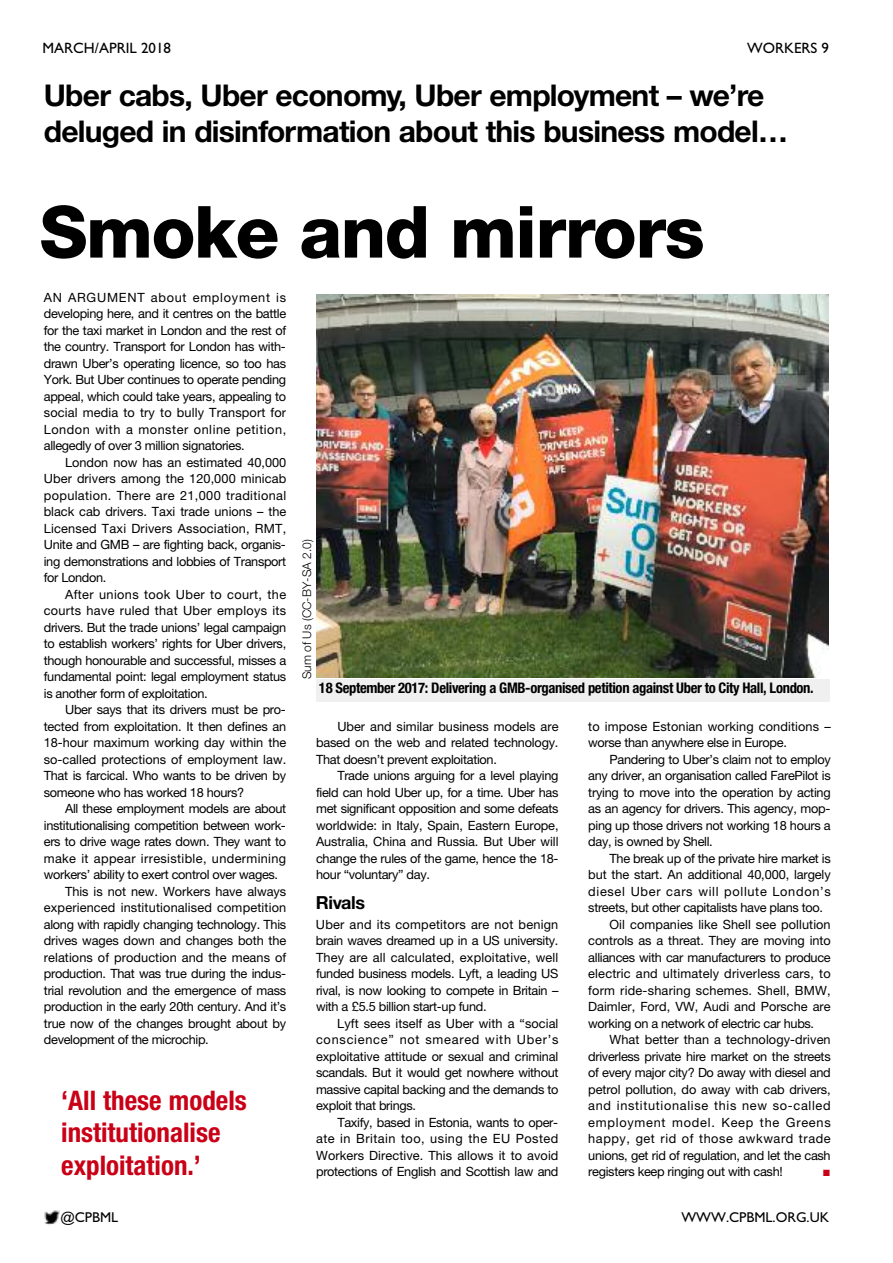
<style>
.page{position:relative;width:893px;height:1263px;background:#fff}
.page>*{position:absolute;margin:0;border:0;box-sizing:border-box;transform-origin:0 0}
.t1{font:800 72px "Helvetica Neue CE";letter-spacing:-.02em;color:#000}
.t2{font:700 30px/36px "Helvetica Neue CE";letter-spacing:-.025em;color:#000}
.t3{font:700 condensed 27px/32.4px "Helvetica Neue LT Std";color:#ca0017}
.t4{font:700 18px "Helvetica Neue CE";letter-spacing:-.025em;color:#000}
.t5{font:15px "Gill Sans";color:#000}
.t6{font:700 condensed 14.7px "Helvetica Neue LT Std";letter-spacing:-.025em;color:#000}
.t7{font:14.25px "Gill Sans";color:#000}
.t8{font:700 13.5px "Times New Roman";color:#ca0017}
.t9{font:12.75px/16.5px "Helvetica Neue CE";letter-spacing:-.025em;color:#000;text-align:justify}
.t10{font:12.75px/16.5px "Helvetica Neue CE";letter-spacing:.01em;color:#000}
.t11{font:12.75px "Helvetica Neue CE";letter-spacing:.015em;color:#000}
.t12{font:12.75px "Helvetica Neue CE";letter-spacing:.055em;color:#000}
.t13{font:12.75px "Helvetica Neue CE";letter-spacing:.005em;color:#000}
.t14{font:12.75px "Helvetica Neue CE";color:#000}
.t15{font:12.75px "Helvetica Neue CE";letter-spacing:.025em;color:#000}
.t16{font:12.75px "Helvetica Neue CE";letter-spacing:.045em;color:#000}
.t17{font:12.75px "Helvetica Neue CE";letter-spacing:.06em;color:#000}
.t18{font:300 12px "Helvetica Neue CE";color:#000}
</style>
<div class="page">
<img style="left:44px;top:1210px;width:16px;height:15px">
<img style="left:317px;top:294px;width:511px;height:384px">
<div style="left:316px;top:679px;width:513px;height:22px;background:#f0f0f0"></div>
<p class="t5" style="left:43px;top:39px;width:130px">MARCH/APRIL 2018</p>
<p class="t5" style="left:747px;top:39px;width:83px">WORKERS 9</p>
<h2 class="t2" style="left:44px;top:80px;width:746px">Uber cabs, Uber economy, Uber employment – we’re deluged in disinformation about this business model…</h2>
<h1 class="t1" style="left:40px;top:206px;width:667px">Smoke and mirrors</h1>
<p class="t9" style="left:44px;top:290px;width:244px">AN ARGUMENT about employment is developing here, and it centres on the battle for the taxi market in London and the rest of the country. Transport for London has with&shy;drawn Uber’s operating licence, so too has York. But Uber continues to operate pending appeal, which could take years, appealing to social media to try to bully Transport for London with a monster online petition, allegedly of over 3 million signatories.</p>
<p class="t9" style="left:44px;top:455px;width:244px;text-indent:21px">London now has an estimated 40,000<br>Uber drivers among the 120,000 minicab population. There are 21,000 traditional black cab drivers. Taxi trade unions – the Licensed Taxi Drivers Association, RMT, Unite and GMB – are fighting back, organis&shy;ing demonstrations and lobbies of Transport for London.</p>
<p class="t9" style="left:44px;top:587px;width:244px;text-indent:21px">After unions took Uber to court, the courts have ruled that Uber employs its drivers. But the trade unions’ legal campaign to establish workers’ rights for Uber drivers, though honourable and successful, misses a fundamental point: legal employment status is another form of exploitation.</p>
<p class="t9" style="left:44px;top:702px;width:244px;text-indent:21px">Uber says that its drivers must be pro&shy;tected from exploitation. It then defines an 18-hour maximum working day within the so-called protections of employment law.<br>That is farcical. Who wants to be driven by someone who has worked 18 hours?</p>
<p class="t9" style="left:65px;top:801px;width:223px">All these employment models are about</p>
<p class="t9" style="left:44px;top:818px;width:244px">institutionalising competition between work-</p>
<p class="t9" style="left:44px;top:834px;width:244px">ers to drive wage rates down. They want to</p>
<p class="t15" style="left:44px;top:853px;width:244px">make it appear irresistible, undermining</p>
<p class="t9" style="left:44px;top:867px;width:236px">workers’ ability to exert control over wages.</p>
<p class="t14" style="left:65px;top:886px;width:223px">This is not new. Workers have always</p>
<p class="t10" style="left:44px;top:900px;width:244px">experienced institutionalised competition</p>
<p class="t9" style="left:44px;top:917px;width:244px">along with rapidly changing technology. This</p>
<p class="t9" style="left:44px;top:933px;width:244px">drives wages down and changes both the</p>
<p class="t13" style="left:44px;top:952px;width:244px">relations of production and the means of</p>
<p class="t9" style="left:44px;top:966px;width:244px">production. That was true during the indus-</p>
<p class="t9" style="left:44px;top:983px;width:244px">trial revolution and the emergence of mass</p>
<p class="t9" style="left:44px;top:999px;width:244px">production in the early 20th century. And it’s</p>
<p class="t9" style="left:44px;top:1016px;width:244px">true now of the changes brought about by</p>
<p class="t9" style="left:44px;top:1032px;width:166px">development of the microchip.</p>
<h3 class="t3" style="left:61px;top:1086px;width:187px">‘All these models institutionalise exploitation.’</h3>
<p class="t18" style="left:303px;top:679px;width:141px;rotate:-90deg">Sum of Us (CC-BY-SA 2.0)</p>
<p class="t6" style="left:319px;top:683px;width:496px">18 September 2017: Delivering a GMB-organised petition against Uber to City Hall, London.</p>
<p class="t9" style="left:316px;top:719px;width:244px;text-indent:21px">Uber and similar business models are based on the web and related technology.<br>That doesn’t prevent exploitation.</p>
<p class="t9" style="left:316px;top:768px;width:244px;text-indent:21px">Trade unions arguing for a level playing field can hold Uber up, for a time. Uber has met significant opposition and some defeats worldwide: in Italy, Spain, Eastern Europe, Australia, China and Russia. But Uber will change the rules of the game, hence the 18- hour “voluntary” day.</p>
<h3 class="t4" style="left:316px;top:896px;width:51px">Rivals</h3>
<p class="t9" style="left:316px;top:917px;width:244px">Uber and its competitors are not benign brain waves dreamed up in a US university.<br>They are all calculated, exploitative, well funded business models. Lyft, a leading US rival, is now looking to compete in Britain – with a £5.5 billion start-up fund.</p>
<p class="t9" style="left:316px;top:1016px;width:244px;text-indent:21px">Lyft sees itself as Uber with a “social conscience” not smeared with Uber’s exploitative attitude or sexual and criminal scandals. But it would get nowhere without massive capital backing and the demands to exploit that brings.</p>
<p class="t9" style="left:316px;top:1115px;width:244px;text-indent:21px">Taxify, based in Estonia, wants to oper&shy;ate in Britain too, using the EU Posted Workers Directive. This allows it to avoid protections of English and Scottish law and</p>
<p class="t10" style="left:588px;top:719px;width:244px">to impose Estonian working conditions – worse than anywhere else in Europe.</p>
<p class="t9" style="left:588px;top:752px;width:244px;text-indent:21px">Pandering to Uber’s claim not to employ any driver, an organisation called FarePilot is trying to move into the operation by acting as an agency for drivers. This agency, mop&shy;ping up those drivers not working 18 hours a day, is owned by Shell.</p>
<p class="t9" style="left:610px;top:851px;width:223px">The break up of the private hire market is</p>
<p class="t9" style="left:588px;top:867px;width:244px">but the start. An additional 40,000, largely</p>
<p class="t12" style="left:588px;top:886px;width:244px">diesel Uber cars will pollute London’s</p>
<p class="t9" style="left:588px;top:900px;width:236px">streets, but other capitalists have plans too.</p>
<p class="t13" style="left:610px;top:919px;width:223px">Oil companies like Shell see pollution</p>
<p class="t9" style="left:588px;top:933px;width:244px">controls as a threat. They are moving into</p>
<p class="t9" style="left:588px;top:950px;width:244px">alliances with car manufacturers to produce</p>
<p class="t11" style="left:588px;top:969px;width:244px">electric and ultimately driverless cars, to</p>
<p class="t11" style="left:588px;top:985px;width:244px">form ride-sharing schemes. Shell, BMW,</p>
<p class="t14" style="left:588px;top:1002px;width:244px">Daimler, Ford, VW, Audi and Porsche are</p>
<p class="t9" style="left:588px;top:1016px;width:227px">working on a network of electric car hubs.</p>
<p class="t10" style="left:610px;top:1032px;width:223px">What better than a technology-driven</p>
<p class="t9" style="left:588px;top:1049px;width:244px">driverless private hire market on the streets</p>
<p class="t9" style="left:588px;top:1065px;width:244px">of every major city? Do away with diesel and</p>
<p class="t9" style="left:588px;top:1082px;width:244px">petrol pollution, do away with cab drivers,</p>
<p class="t12" style="left:588px;top:1101px;width:244px">and institutionalise this new so-called</p>
<p class="t17" style="left:588px;top:1117px;width:244px">employment model. Keep the Greens</p>
<p class="t16" style="left:588px;top:1134px;width:244px">happy, get rid of those awkward trade</p>
<p class="t9" style="left:588px;top:1148px;width:244px">unions, get rid of regulation, and let the cash</p>
<p class="t9" style="left:588px;top:1164px;width:196px">registers keep ringing out with cash!</p>
<p class="t8" style="left:822px;top:1163px;width:10px">■</p>
<p class="t7" style="left:60px;top:1208px;width:59px">@CPBML</p>
<p class="t7" style="left:681px;top:1208px;width:149px">WWW.CPBML.ORG.UK</p>
</div>
